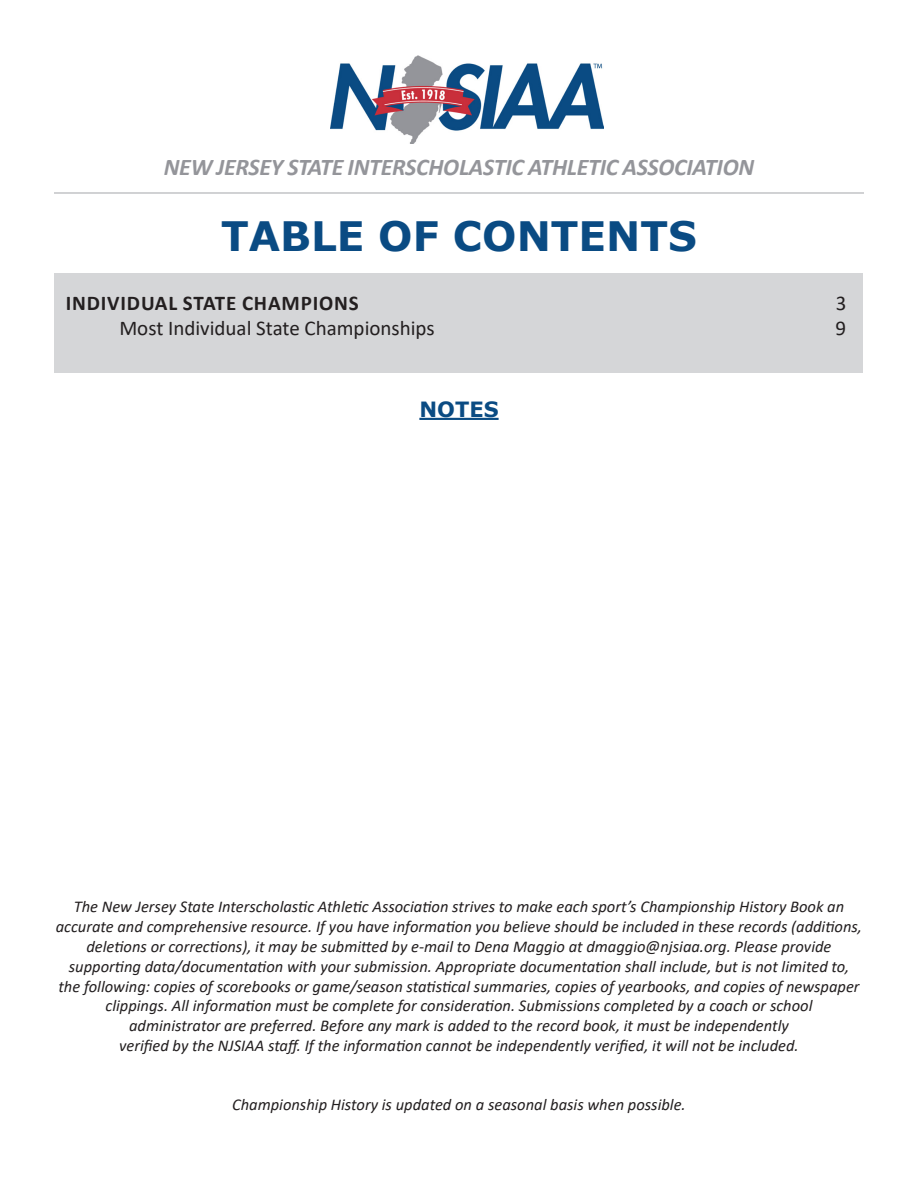
<style>
.page{position:relative;width:918px;height:1188px;background:#fff}
.page>*{position:absolute;margin:0;border:0;box-sizing:border-box;transform-origin:0 0}
.t1{font:700 40.5px "Verdana";color:#0a4b83}
.t2{font:italic 700 24px "Calibri";letter-spacing:-.01em;color:#94959a}
.t3{font:21px "Calibri";color:#231f20}
.t4{font:700 21px "Calibri";letter-spacing:.04em;color:#231f20}
.t5{font:700 21px "Verdana";color:#0a4b83}
.t6{font:italic 16.5px/19.8px "Calibri";color:#231f20;text-align:center}
</style>
<div class="page">
<div style="left:55px;top:273px;width:808px;height:100px;background:#d5d6d8"></div>
<hr style="left:419px;top:418px;width:80px;height:2px;background:#0a4b83">
<hr style="left:54px;top:192px;width:810px;height:2px;background:#c2c3c6">
<img style="left:330px;top:55px;width:273px;height:89px">
<p class="t2" style="left:164px;top:150px;width:592px">NEW JERSEY STATE INTERSCHOLASTIC ATHLETIC ASSOCIATION</p>
<p class="t1" style="left:221px;top:208px;width:477px">TABLE OF CONTENTS</p>
<p class="t4" style="left:66px;top:288px;width:295px">INDIVIDUAL STATE CHAMPIONS</p>
<p class="t3" style="left:836px;top:288px;width:12px">3</p>
<p class="t3" style="left:119px;top:313px;width:317px">Most Individual State Championships</p>
<p class="t3" style="left:836px;top:313px;width:12px">9</p>
<p class="t5" style="left:419px;top:395px;width:81px">NOTES</p>
<p class="t6" style="left:56px;top:896px;width:808px">The New Jersey State Interscholastic Athletic Association strives to make each sport’s Championship History Book an accurate and comprehensive resource. If you have information you believe should be included in these records (additions, deletions or corrections), it may be submitted by e-mail to Dena Maggio at dmaggio@njsiaa.org. Please provide supporting data/documentation with your submission. Appropriate documentation shall include, but is not limited to, the following: copies of scorebooks or game/season statistical summaries, copies of yearbooks, and copies of newspaper clippings. All information must be complete for consideration. Submissions completed by a coach or school</p>
<p class="t6" style="left:129px;top:1015px;width:661px">administrator are preferred. Before any mark is added to the record book, it must be independently</p>
<p class="t6" style="left:119px;top:1035px;width:681px">verified by the NJSIAA staff. If the information cannot be independently verified, it will not be included.</p>
<p class="t6" style="left:232px;top:1094px;width:455px">Championship History is updated on a seasonal basis when possible.</p>
</div>
